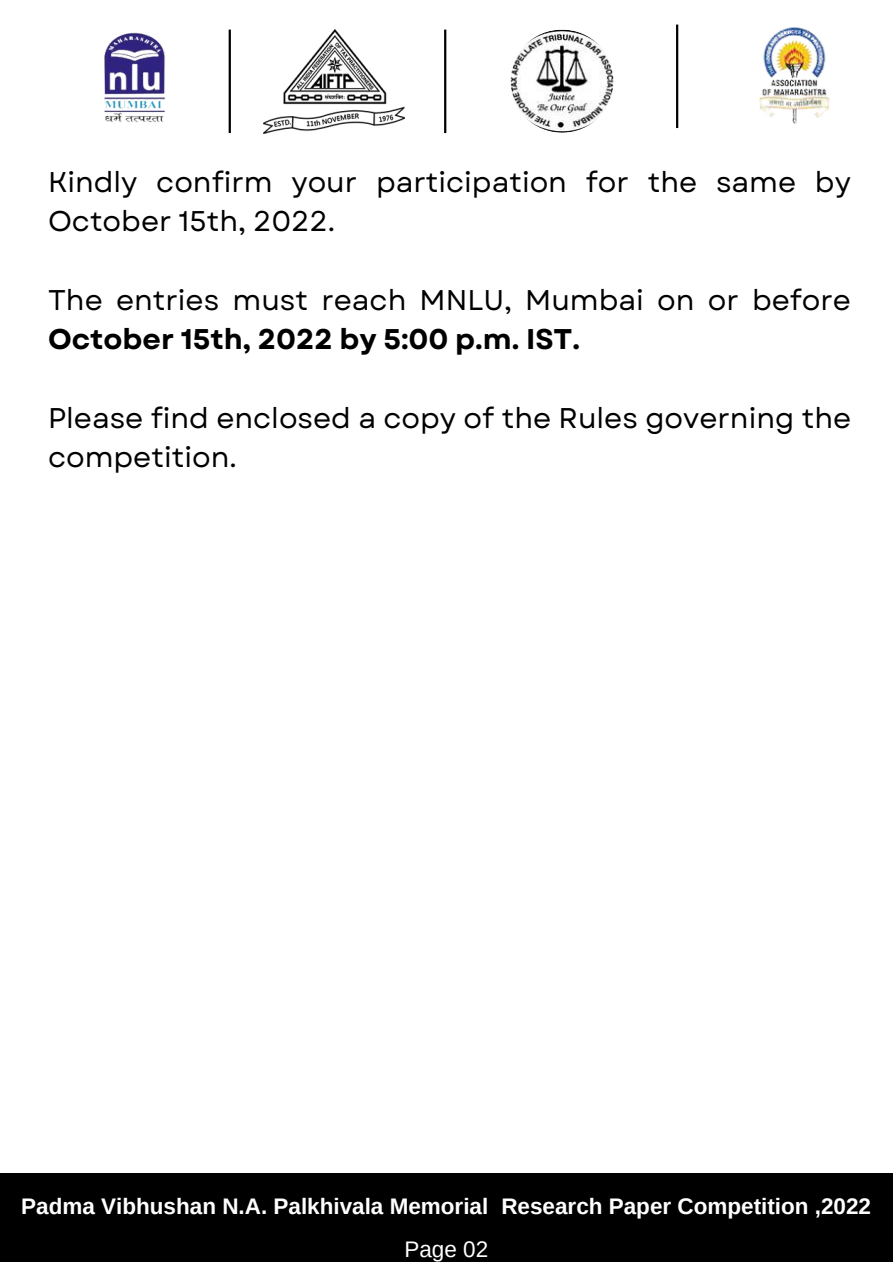
<style>
.page{position:relative;width:893px;height:1264px;background:#fff}
.page>*{position:absolute;margin:0;border:0;box-sizing:border-box;transform-origin:0 0}
.t1{font:28.5px/39.3px "Garet";color:#000}
.t2{font:700 28.5px "Garet";color:#000}
.t3{font:700 22.5px "Arimo";color:#fff}
.t4{font:22.5px "Arimo";color:#fff}
</style>
<div class="page">
<img style="left:759px;top:27px;width:71px;height:97px">
<img style="left:510px;top:30px;width:103px;height:103px;border-radius:50%">
<hr style="left:444px;top:30px;width:2px;height:103px;background:#000">
<hr style="left:676px;top:25px;width:2px;height:103px;background:#000">
<div style="left:0;top:1173px;width:892px;height:88px;background:#000"></div>
<img style="left:104px;top:29px;width:127px;height:105px">
<img style="left:263px;top:30px;width:142px;height:103px">
<p class="t1" style="left:48px;top:162px;width:804px">Kindly confirm your participation for the same by<br>October 15th, 2022.</p>
<p class="t1" style="left:48px;top:280px;width:804px">The entries must reach MNLU, Mumbai on or before</p>
<p class="t2" style="left:48px;top:318px;width:533px">October 15th, 2022 by 5:00 p.m. IST.</p>
<p class="t1" style="left:48px;top:398px;width:804px">Please find enclosed a copy of the Rules governing the competition.</p>
<p class="t3" style="left:21px;top:1193px;width:851px">Padma Vibhushan N.A. Palkhivala Memorial Research Paper Competition ,2022</p>
<p class="t4" style="left:404px;top:1236px;width:85px">Page 02</p>
</div>
